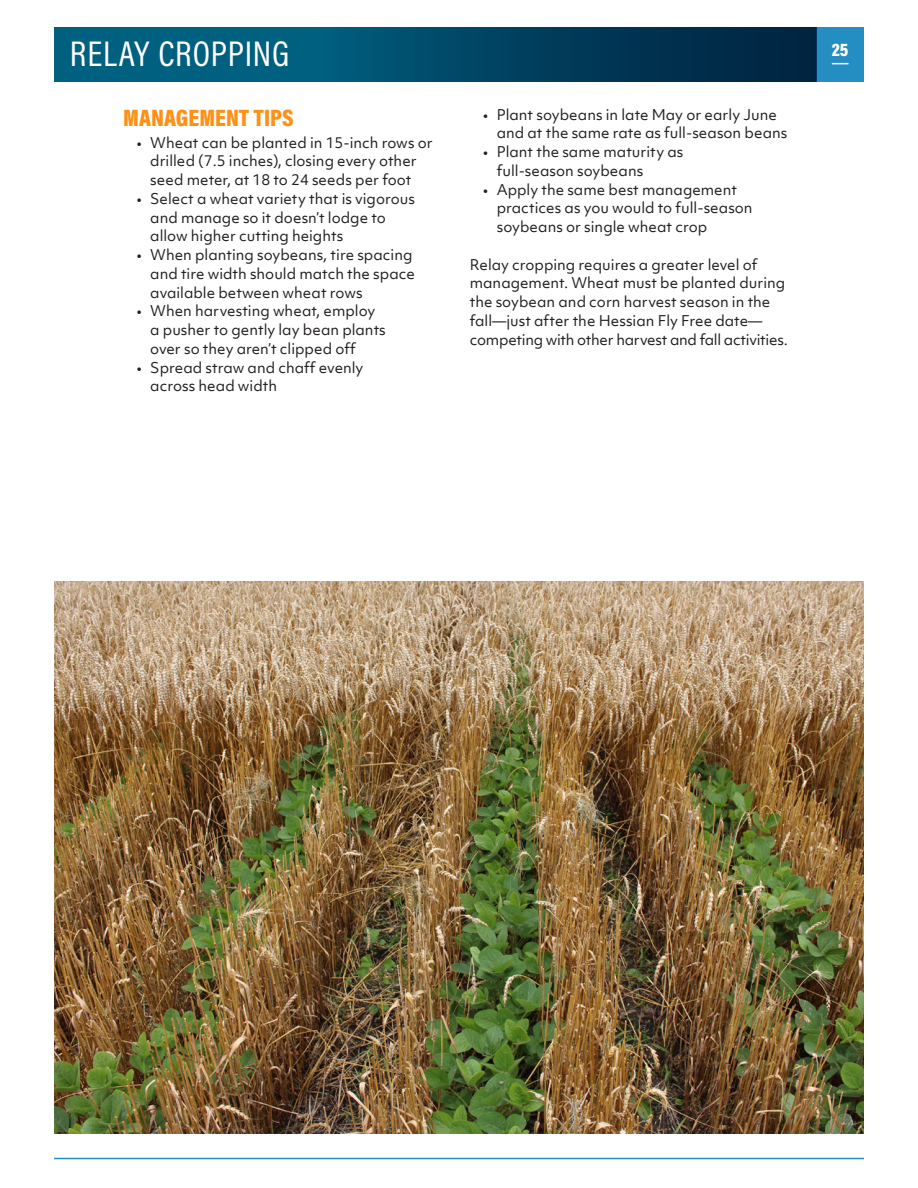
<style>
.page{position:relative;width:918px;height:1188px;background:#fff}
.page>*{position:absolute;margin:0;border:0;box-sizing:border-box;transform-origin:0 0}
.Page_Title{font:36px "Acumin Pro Cond";letter-spacing:.025em;color:#fff}
.subhead{font:900 24px "Acumin Pro Cond";letter-spacing:.005em;color:#ff9016}
.t1{font:900 18px "Acumin Pro Cond";color:#fff}
.bc{font:14.25px/18.8px "Objektiv Mk 1";color:#231f20}
</style>
<div class="page">
<div style="left:54px;top:27px;width:762px;height:54px;background:#006080"></div>
<div style="left:816px;top:27px;width:48px;height:54px;background:#248dc1"></div>
<hr style="left:54px;top:1158px;width:810px;height:1px;background:#248dc1">
<svg style="left:832px;top:63px;width:16px;height:1px"></svg>
<div style="left:320px;top:27px;width:496px;height:54px;background:linear-gradient(to right,#005a7a,#00203c)"></div>
<img style="left:54px;top:581px;width:810px;height:553px">
<p class="Page_Title" style="left:70px;top:31px;width:221px">RELAY CROPPING</p>
<p class="subhead" style="left:123px;top:102px;width:172px">MANAGEMENT TIPS</p>
<p class="bc" style="left:137px;top:133px;width:297px;text-align:center">• Wheat can be planted in 15-inch rows or drilled (7.5 inches), closing every other seed meter, at 18 to 24 seeds per foot</p>
<p class="bc" style="left:150px;top:189px;width:266px;text-indent:-14px">• Select a wheat variety that is vigorous and manage so it doesn’t lodge to allow higher cutting heights</p>
<p class="bc" style="left:150px;top:245px;width:266px;text-indent:-14px">• When planting soybeans, tire spacing and tire width should match the space available between wheat rows</p>
<p class="bc" style="left:150px;top:302px;width:237px;text-indent:-14px">• When harvesting wheat, employ a pusher to gently lay bean plants over so they aren’t clipped off</p>
<p class="bc" style="left:150px;top:358px;width:215px;text-indent:-14px">• Spread straw and chaff evenly across head width</p>
<p class="bc" style="left:497px;top:105px;width:292px;text-indent:-14px">• Plant soybeans in late May or early June and at the same rate as full-season beans</p>
<p class="bc" style="left:497px;top:142px;width:188px;text-indent:-14px">• Plant the same maturity as full-season soybeans</p>
<p class="bc" style="left:497px;top:180px;width:257px;text-indent:-14px">• Apply the same best management practices as you would to full-season soybeans or single wheat crop</p>
<p class="bc" style="left:470px;top:255px;width:320px">Relay cropping requires a greater level of management. Wheat must be planted during the soybean and corn harvest season in the fall—just after the Hessian Fly Free date— competing with other harvest and fall activities.</p>
<p class="t1" style="left:832px;top:38px;width:18px">25</p>
</div>
